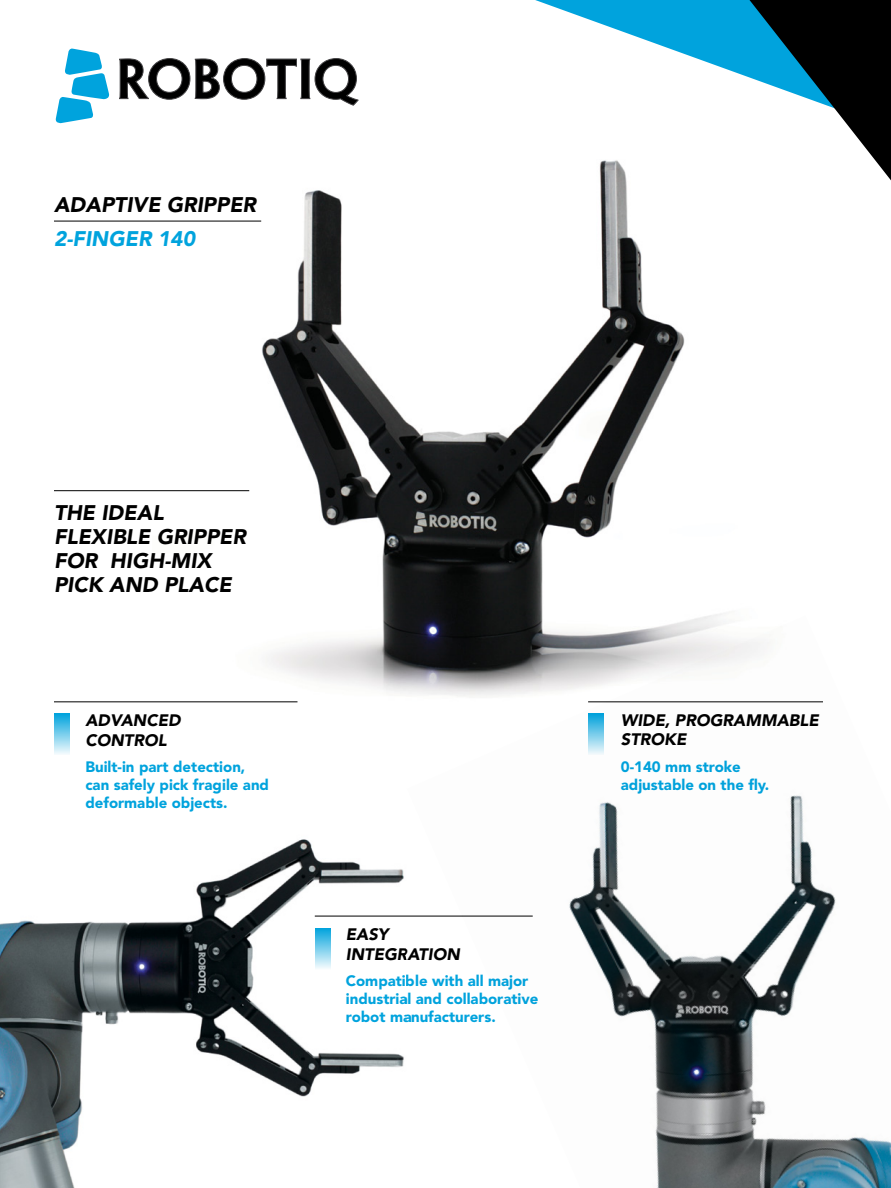
<style>
.page{position:relative;width:891px;height:1188px;background:#fff}
.page>*{position:absolute;margin:0;border:0;box-sizing:border-box;transform-origin:0 0}
.t1{font:italic 900 21px/24px "Avenir";color:#000}
.t2{font:italic 900 21px "Avenir";color:#00a3dd}
.t3{font:italic 900 16.5px/19.5px "Avenir";color:#000}
.t4{font:900 15px/18px "Avenir";color:#00a3dd}
</style>
<div class="page">
<img style="left:0;top:839px;width:407px;height:349px">
<img style="left:107px;top:160px;width:615px;height:543px">
<svg style="left:315px;top:928px;width:15px;height:41px"></svg>
<div style="left:54px;top:713px;width:16px;height:42px;background:linear-gradient(to bottom,#00a1dc,#f0f9fd)"></div>
<hr style="left:54px;top:221px;width:207px;height:1px;background:#000">
<hr style="left:54px;top:490px;width:195px;height:1px;background:#000">
<hr style="left:315px;top:916px;width:218px;height:1px;background:#000">
<hr style="left:54px;top:701px;width:244px;height:1px;background:#000">
<svg style="left:535px;top:0;width:215px;height:78px"></svg>
<svg style="left:119px;top:58px;width:239px;height:47px"></svg>
<svg style="left:55px;top:48px;width:55px;height:76px"></svg>
<svg style="left:750px;top:0;width:141px;height:180px"></svg>
<img style="left:407px;top:616px;width:484px;height:572px">
<h1 class="t1" style="left:54px;top:193px;width:204px">ADAPTIVE GRIPPER</h1>
<h1 class="t2" style="left:54px;top:226px;width:143px">2-FINGER 140</h1>
<h1 class="t1" style="left:54px;top:500px;width:194px">THE IDEAL<br>FLEXIBLE GRIPPER<br>FOR HIGH-MIX<br>PICK AND PLAC</h1>
<h1 class="t1" style="left:218px;top:572px;width:15px">E</h1>
<p class="t3" style="left:85px;top:710px;width:85px">ADVANCED<br>CONTROL</p>
<p class="t4" style="left:85px;top:758px;width:185px">Built-in part detection, can safely pick fragile and deformable objects.</p>
<p class="t3" style="left:346px;top:925px;width:115px">EASY<br>INTEGRATION</p>
<p class="t4" style="left:346px;top:972px;width:194px">Compatible with all major industrial and collaborative robot manufacturers.</p>
<p class="t3" style="left:621px;top:711px;width:199px;line-height:18.8px">WIDE, PROGRAMMABLE<br>STROKE</p>
<p class="t4" style="left:621px;top:758px;width:150px">0-140 mm stroke adjustable on the fly.</p>
</div>
